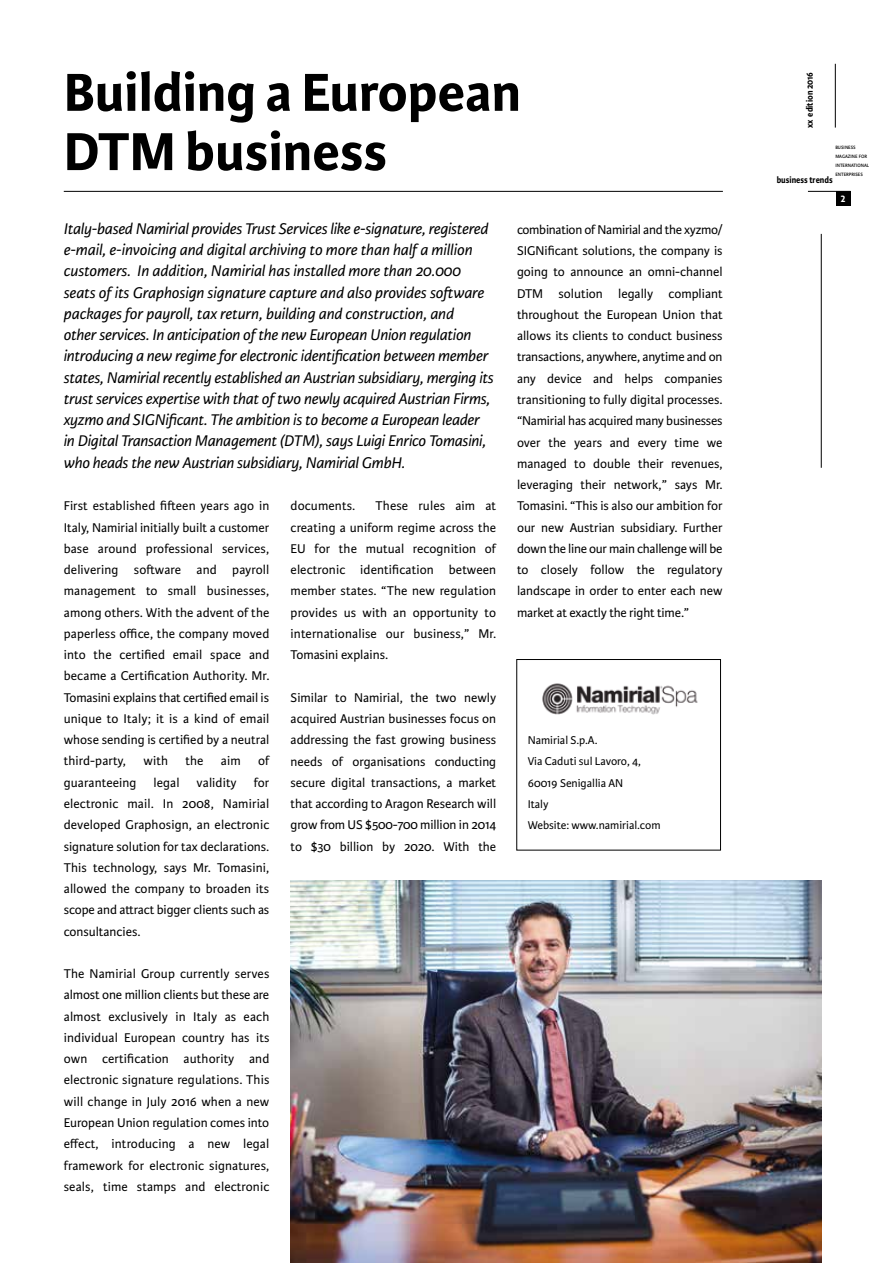
<style>
.page{position:relative;width:893px;height:1263px;background:#fff}
.page>*{position:absolute;margin:0;border:0;box-sizing:border-box;transform-origin:0 0}
.t1{font:700 57px/59.2px "Karmina Sans";color:#000}
.t2{font:italic 16.5px/21.3px "Karmina Sans";letter-spacing:-.01em;color:#000}
.t3{font:13.5px/21.3px "Karmina Sans";color:#000;text-align:justify}
.t4{font:12px/21.3px "Karmina Sans";color:#000}
.t5{font:700 9.75px "Karmina Sans";color:#000;scale:.9 1}
.t6{font:700 9.75px "Aller";color:#fff;scale:.9 1}
.t7{font:6.75px/9px "Karmina Sans";color:#000;scale:.9 1}
</style>
<div class="page">
<hr style="left:64px;top:191px;width:659px;height:1px;background:#000">
<hr style="left:808px;top:191px;width:42px;height:1px;background:#000">
<hr style="left:835px;top:64px;width:1px;height:64px;background:#000">
<div style="left:836px;top:191px;width:14px;height:15px;background:#000"></div>
<div style="left:516px;top:659px;width:205px;height:191px;border:1px solid #000"></div>
<hr style="left:821px;top:234px;width:1px;height:234px;background:#000">
<img style="left:542px;top:683px;width:156px;height:32px">
<img style="left:291px;top:880px;width:530px;height:383px">
<h1 class="t1" style="left:64px;top:64px;width:459px">Building a European<br>DTM business</h1>
<p class="t2" style="left:64px;top:218px;width:432px">Italy-based Namirial provides Trust Services like e-signature, registered e-mail, e-invoicing and digital archiving to more than half a million customers. In addition, Namirial has installed more than 20.000 seats of its Graphosign signature capture and also provides software packages for payroll, tax return, building and construction, and<br>other services. In anticipation of the new European Union regulation introducing a new regime for electronic identification between member states, Namirial recently established an Austrian subsidiary, merging its trust services expertise with that of two newly acquired Austrian Firms, xyzmo and SIGNificant. The ambition is to become a European leader in Digital Transaction Management (DTM), says Luigi Enrico Tomasini, who heads the new Austrian subsidiary, Namirial GmbH.</p>
<p class="t3" style="left:64px;top:495px;width:207px">First established fifteen years ago in Italy, Namirial initially built a customer base around professional services, delivering software and payroll management to small businesses, among others. With the advent of the paperless office, the company moved into the certified email space and became a Certification Authority. Mr.<br>Tomasini explains that certified email is unique to Italy; it is a kind of email whose sending is certified by a neutral third-party,</p>
<p class="t3" style="left:143px;top:751px;width:26px">with</p>
<p class="t3" style="left:185px;top:751px;width:20px">the</p>
<p class="t3" style="left:221px;top:751px;width:21px">aim</p>
<p class="t3" style="left:258px;top:751px;width:13px">of</p>
<p class="t3" style="left:64px;top:772px;width:207px;text-indent:190px">for electronic mail. In 2008, Namirial developed Graphosign, an electronic signature solution for tax declarations.<br>This technology, says Mr. Tomasini, allowed the company to broaden its scope and attract bigger clients such as consultancies.</p>
<p class="t3" style="left:64px;top:963px;width:207px">The Namirial Group currently serves almost one million clients but these are almost exclusively in Italy as each individual European country has its own certification authority and electronic signature regulations. This will change in July 2016 when a new European Union regulation comes into effect, introducing a new legal framework for electronic signatures, seals, time stamps and electronic</p>
<p class="t3" style="left:64px;top:772px;width:74px">guaranteeing</p>
<p class="t3" style="left:153px;top:772px;width:28px">legal</p>
<p class="t3" style="left:197px;top:772px;width:42px">validity</p>
<p class="t3" style="left:291px;top:496px;width:207px;text-indent:85px">These rules aim at creating a uniform regime across the EU for the mutual recognition of electronic identification between member states. “The new regulation provides us with an opportunity to internationalise our business,” Mr.<br>Tomasini explains.</p>
<p class="t3" style="left:291px;top:687px;width:207px">Similar to Namirial, the two newly acquired Austrian businesses focus on addressing the fast growing business needs of organisations conducting secure digital transactions, a market that according to Aragon Research will grow from US $500-700 million in 2014 to $30 billion by 2020. With the</p>
<p class="t3" style="left:291px;top:496px;width:66px">documents.</p>
<p class="t3" style="left:517px;top:219px;width:207px">combination of Namirial and the xyzmo/ SIGNificant solutions, the company is going to announce an omni-channel DTM solution legally compliant throughout the European Union that allows its clients to conduct business transactions, anywhere, anytime and on any device and helps companies transitioning to fully digital processes. “Namirial has acquired many businesses over the years and every time we managed to double their revenues, leveraging their network,” says Mr.<br>Tomasini. “This is also our ambition for our new Austrian subsidiary. Further down the line our main challenge will be to closely follow the regulatory landscape in order to enter each new market at exactly the right time.”</p>
<p class="t4" style="left:528px;top:730px;width:134px">Namirial S.p.A.<br>Via Caduti sul Lavoro, 4,<br>60019 Senigallia AN<br>Italy<br>Website: www.namirial.com</p>
<p class="t5" style="left:804px;top:128px;width:64px;rotate:-90deg">xx edition 2016</p>
<p class="t7" style="left:835px;top:142px;width:39px">business magazine for international enterprises</p>
<p class="t5" style="left:777px;top:174px;width:64px">business trends</p>
<p class="t6" style="left:840px;top:193px;width:7px">2</p>
</div>
